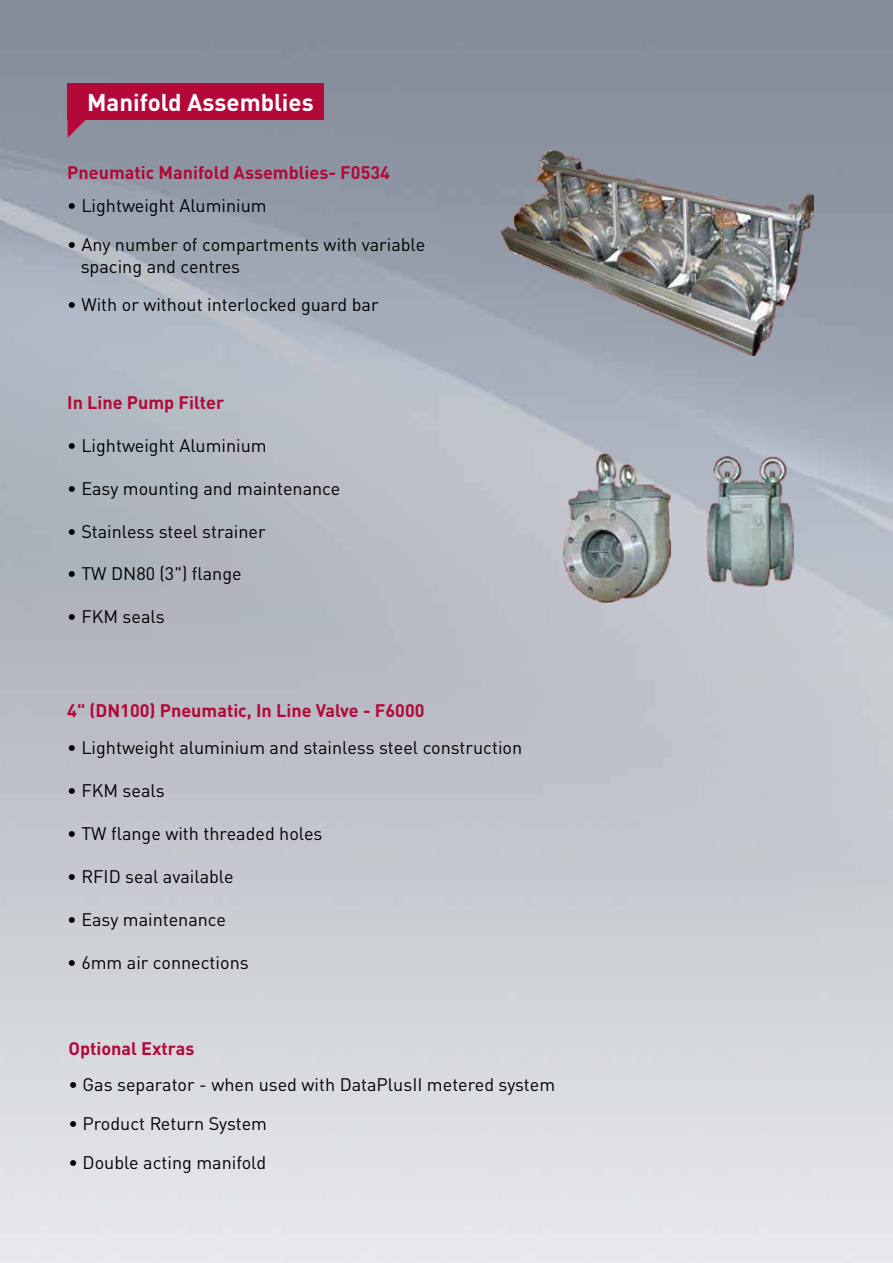
<style>
.page{position:relative;width:893px;height:1263px;background:#fff}
.page>*{position:absolute;margin:0;border:0;box-sizing:border-box;transform-origin:0 0}
.t1{font:700 24px "DINOT";color:#fff}
.t2{font:18px/21.6px "DINOT";color:#000}
.t3{font:700 18px "DINOT";color:#b30838}
</style>
<div class="page">
<img style="left:0;top:0;width:893px;height:1263px">
<div style="left:68px;top:84px;width:256px;height:36px;background:#b30838"></div>
<svg style="left:68px;top:109px;width:28px;height:29px"></svg>
<img style="left:502px;top:151px;width:311px;height:204px">
<img style="left:562px;top:453px;width:232px;height:150px">
<h1 class="t1" style="left:87px;top:86px;width:228px">Manifold Assemblies</h1>
<p class="t3" style="left:67px;top:161px;width:324px">Pneumatic Manifold Assemblies- F0534</p>
<p class="t2" style="left:67px;top:195px;width:201px">• Lightweight Aluminium</p>
<p class="t2" style="left:81px;top:233px;width:346px;text-indent:-13px">• Any number of compartments with variable spacing and centres</p>
<p class="t2" style="left:67px;top:294px;width:313px">• With or without interlocked guard bar</p>
<p class="t3" style="left:67px;top:391px;width:158px">In Line Pump Filter</p>
<p class="t2" style="left:67px;top:434px;width:201px">• Lightweight Aluminium</p>
<p class="t2" style="left:67px;top:477px;width:275px">• Easy mounting and maintenance</p>
<p class="t2" style="left:67px;top:520px;width:200px">• Stainless steel strainer</p>
<p class="t2" style="left:67px;top:563px;width:176px">• TW DN80 (3") flange</p>
<p class="t2" style="left:67px;top:606px;width:99px">• FKM seals</p>
<p class="t3" style="left:67px;top:699px;width:359px">4" (DN100) Pneumatic, In Line Valve - F6000</p>
<p class="t2" style="left:67px;top:737px;width:456px">• Lightweight aluminium and stainless steel construction</p>
<p class="t2" style="left:67px;top:779px;width:99px">• FKM seals</p>
<p class="t2" style="left:67px;top:822px;width:257px">• TW flange with threaded holes</p>
<p class="t2" style="left:67px;top:865px;width:168px">• RFID seal available</p>
<p class="t2" style="left:67px;top:908px;width:160px">• Easy maintenance</p>
<p class="t2" style="left:67px;top:951px;width:183px">• 6mm air connections</p>
<p class="t3" style="left:68px;top:1037px;width:128px">Optional Extras</p>
<p class="t2" style="left:68px;top:1074px;width:488px">• Gas separator - when used with DataPlusII metered system</p>
<p class="t2" style="left:68px;top:1112px;width:200px">• Product Return System</p>
<p class="t2" style="left:68px;top:1151px;width:199px">• Double acting manifold</p>
</div>
